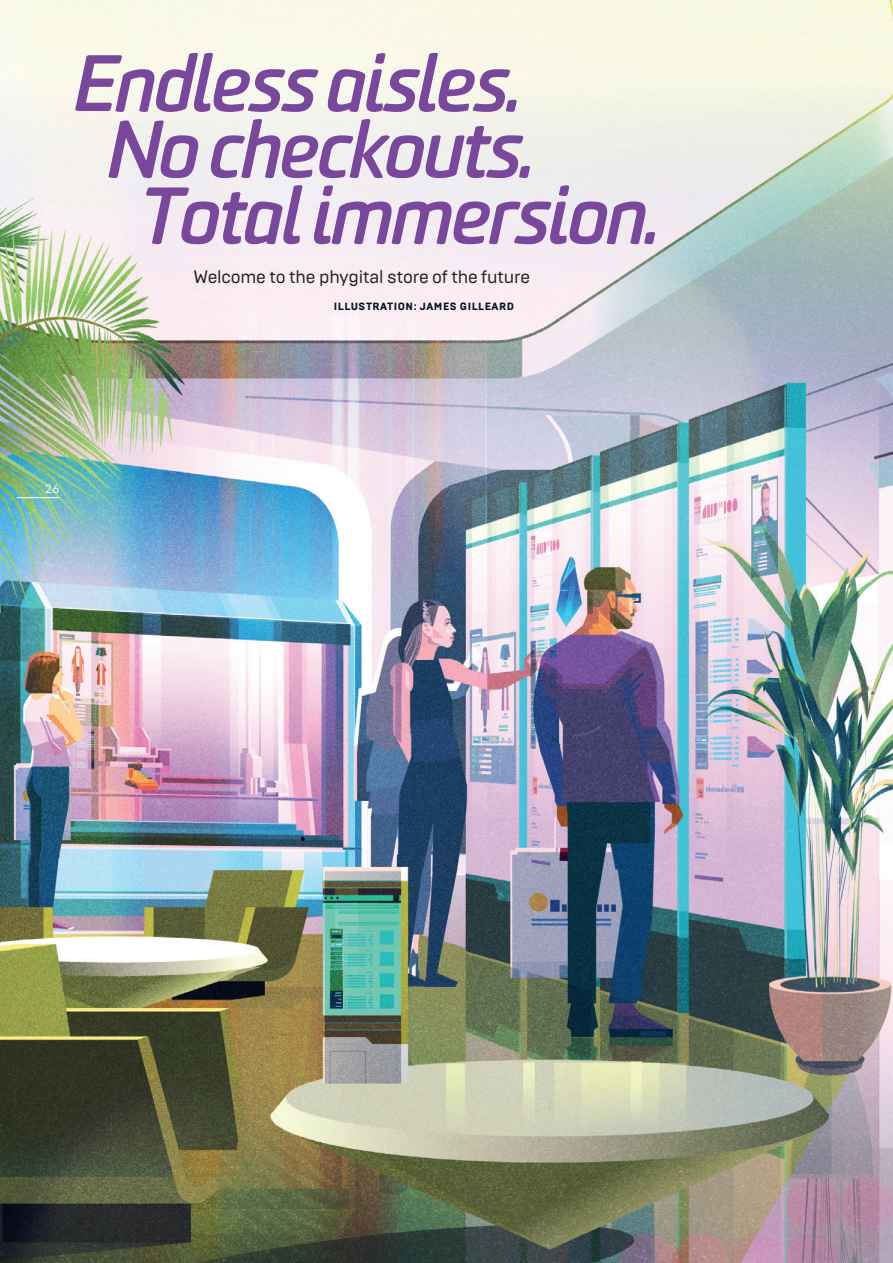
<style>
.page{position:relative;width:893px;height:1263px;background:#fff}
.page>*{position:absolute;margin:0;border:0;box-sizing:border-box;transform-origin:0 0}
.Wired_Standfirst_1{font:18px "Brutal Type";letter-spacing:-.01em;color:#231f20}
.FOLIOS_left{font:12px "Brutal Type";color:#fff}
.t1{font:800 10.5px "Brutal Type";letter-spacing:.05em;color:#011622}
</style>
<div class="page">
<img style="left:0;top:0;width:893px;height:1263px">
<hr style="left:17px;top:497px;width:43px;height:1px;background:#fff">
<svg style="left:146px;top:185px;width:509px;height:59px;background:#c4aed1"></svg>
<svg style="left:108px;top:119px;width:422px;height:59px;background:#c3b0ce"></svg>
<svg style="left:75px;top:53px;width:442px;height:59px;background:#c6b2cb"></svg>
<p class="FOLIOS_left" style="left:45px;top:482px;width:16px">26</p>
<p class="Wired_Standfirst_1" style="left:193px;top:266px;width:338px">Welcome to the phygital store of the future</p>
<p class="t1" style="left:334px;top:300px;width:182px">ILLUSTRATION: JAMES GILLEARD</p>
</div>
